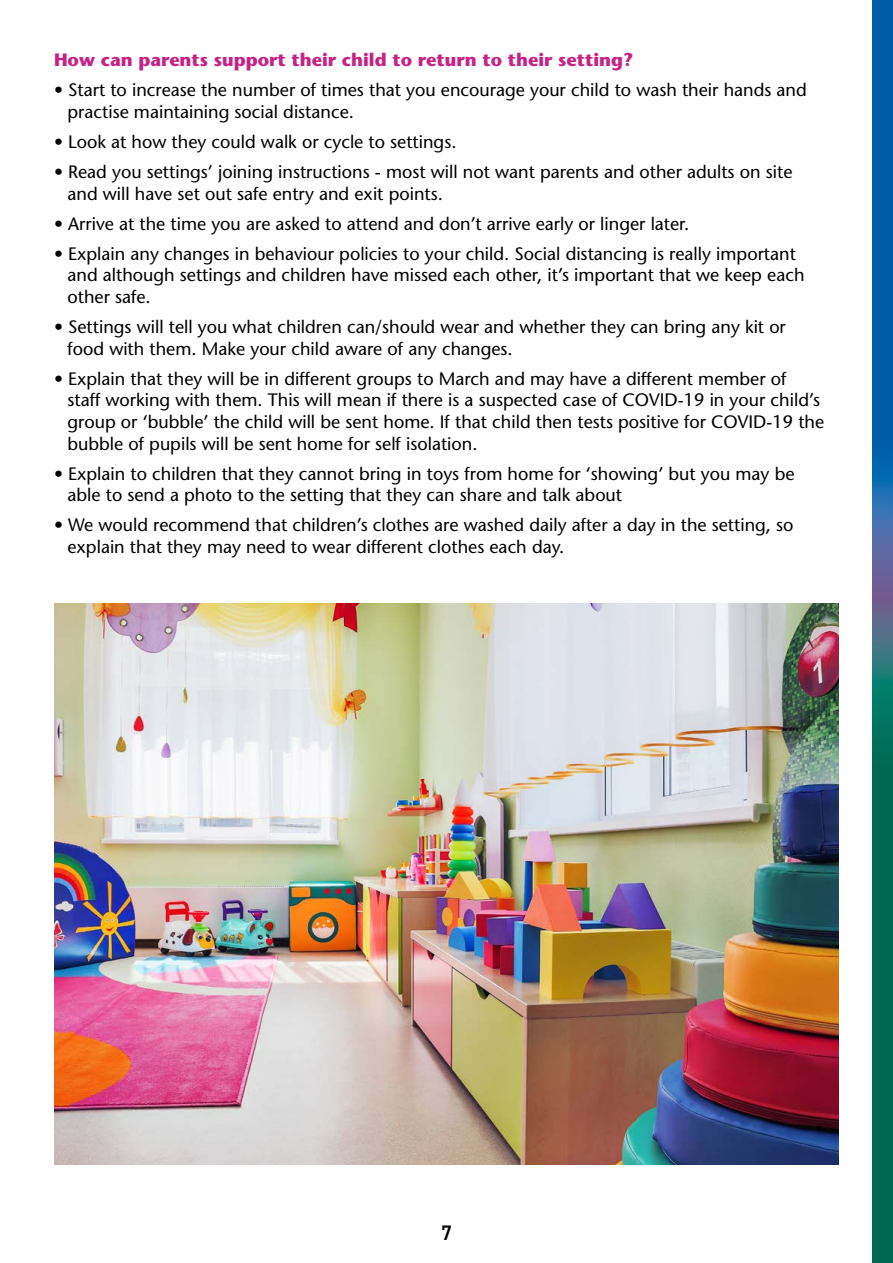
<style>
.page{position:relative;width:893px;height:1263px;background:#fff}
.page>*{position:absolute;margin:0;border:0;box-sizing:border-box;transform-origin:0 0}
.t1{font:600 21px "DIN2014";color:#000}
.t2{font:500 18px/21.6px "Stone Sans Std";color:#000}
.t3{font:700 18px "Stone Sans Std";color:#c52385}
</style>
<div class="page">
<svg style="left:872px;top:0;width:21px;height:1263px;background:#0c647d"></svg>
<img style="left:54px;top:604px;width:785px;height:561px">
<p class="t3" style="left:54px;top:49px;width:581px">How can parents support their child to return to their setting?</p>
<p class="t2" style="left:68px;top:79px;width:741px;text-indent:-14px">• Start to increase the number of times that you encourage your child to wash their hands and practise maintaining social distance.</p>
<p class="t2" style="left:54px;top:131px;width:404px">• Look at how they could walk or cycle to settings.</p>
<p class="t2" style="left:68px;top:161px;width:726px;text-indent:-14px">• Read you settings’ joining instructions - most will not want parents and other adults on site and will have set out safe entry and exit points.</p>
<p class="t2" style="left:54px;top:213px;width:637px">• Arrive at the time you are asked to attend and don’t arrive early or linger later.</p>
<p class="t2" style="left:68px;top:243px;width:738px;text-indent:-14px">• Explain any changes in behaviour policies to your child. Social distancing is really important and although settings and children have missed each other, it’s important that we keep each other safe.</p>
<p class="t2" style="left:68px;top:316px;width:720px;text-indent:-14px">• Settings will tell you what children can/should wear and whether they can bring any kit or food with them. Make your child aware of any changes.</p>
<p class="t2" style="left:68px;top:368px;width:758px;text-indent:-14px">• Explain that they will be in different groups to March and may have a different member of<br>staff working with them. This will mean if there is a suspected case of COVID-19 in your child’s group or ‘bubble’ the child will be sent home. If that child then tests positive for COVID-19 the bubble of pupils will be sent home for self isolation.</p>
<p class="t2" style="left:68px;top:463px;width:728px;text-indent:-14px">• Explain to children that they cannot bring in toys from home for ‘showing’ but you may be able to send a photo to the setting that they can share and talk about</p>
<p class="t2" style="left:68px;top:514px;width:727px;text-indent:-14px">• We would recommend that children’s clothes are washed daily after a day in the setting, so explain that they may need to wear different clothes each day.</p>
<p class="t1" style="left:441px;top:1219px;width:12px">7</p>
</div>
